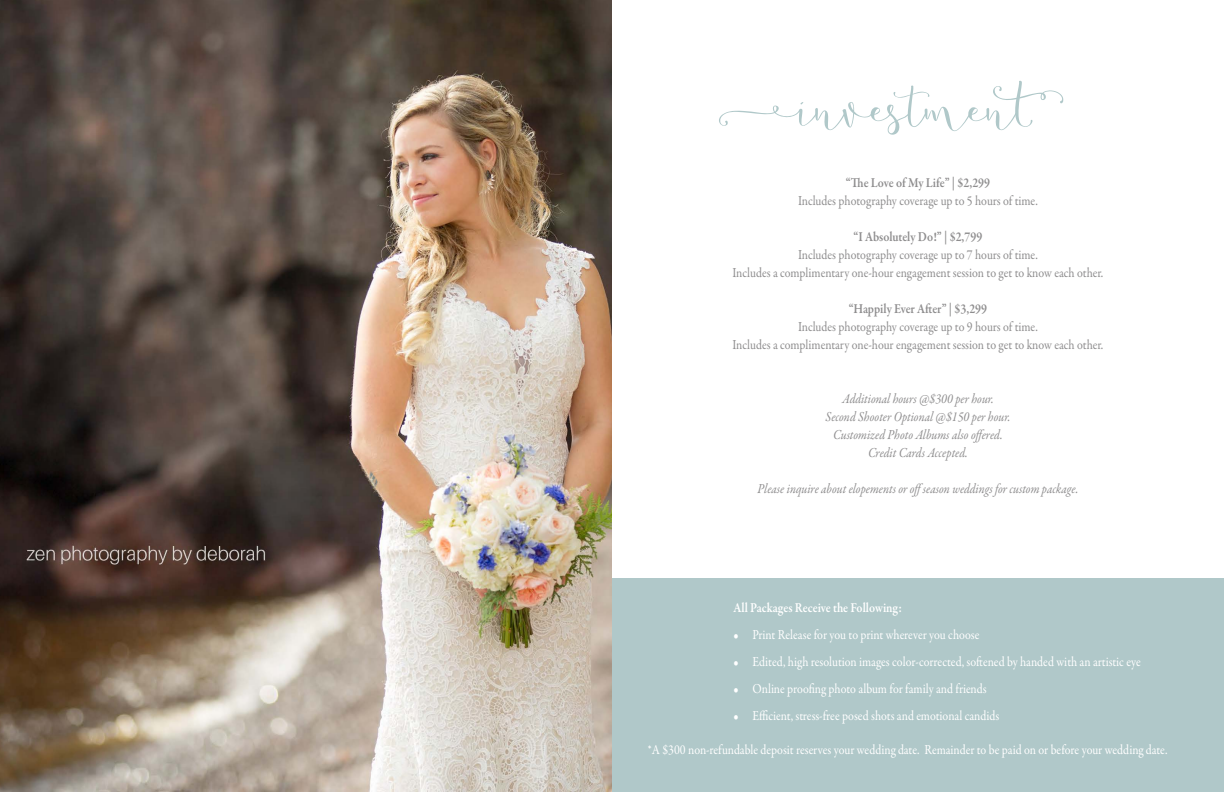
<style>
.page{position:relative;width:1224px;height:792px;background:#fff}
.page>*{position:absolute;margin:0;border:0;box-sizing:border-box;transform-origin:0 0}
.t1{font:72px "Butterfly Waltz";color:#b0c8c9}
.t2{font:13.8px "Garamond Premr Pro";color:#fff;scale:.87 1}
.t3{font:13.8px/18px "Garamond Premr Pro";color:#8e8d8e;text-align:center;scale:.87 1}
.t4{font:italic 13.8px/18px "Garamond Premr Pro";letter-spacing:-.005em;color:#8e8d8e;text-align:center;scale:.87 1}
.t5{font:600 13.8px "Garamond Premr Pro";color:#8e8d8e;scale:.87 1}
.t6{font:600 13.8px "Garamond Premr Pro";color:#fff;scale:.87 1}
.s1{font-family:"Butterfly Waltz Alt Left"}
.s2{font-family:"Butterfly Waltz Alt Right R"}
</style>
<div class="page">
<div style="left:612px;top:579px;width:612px;height:213px;background:#b0c8c9"></div>
<img style="left:0;top:0;width:612px;height:792px">
<h1 class="t1" style="left:800px;top:60px;width:288px"><span class="s1">i</span>nvestmen<span class="s2">t</span></h1>
<p class="t5" style="left:846px;top:175px;width:168px">“The Love of My Life” | $2,299</p>
<p class="t3" style="left:798px;top:192px;width:277px">Includes photography coverage up to 5 hours of time.</p>
<p class="t5" style="left:854px;top:229px;width:150px">“I Absolutely Do!” | $2,799</p>
<p class="t3" style="left:733px;top:246px;width:428px">Includes photography coverage up to 7 hours of time.<br>Includes a complimentary one-hour engagement session to get to know each other.</p>
<p class="t5" style="left:849px;top:301px;width:161px">“Happily Ever After” | $3,299</p>
<p class="t3" style="left:733px;top:318px;width:428px">Includes photography coverage up to 9 hours of time.<br>Includes a complimentary one-hour engagement session to get to know each other.</p>
<p class="t4" style="left:826px;top:391px;width:214px">Additional hours @$300 per hour.<br>Second Shooter Optional @$150 per hour.<br>Customized Photo Albums also offered.<br>Credit Cards Accepted.</p>
<p class="t4" style="left:758px;top:481px;width:370px">Please inquire about elopements or offseason weddings for custom package.</p>
<p class="t6" style="left:733px;top:599px;width:195px">All Packages Receive the Following:</p>
<p class="t2" style="left:733px;top:626px;width:284px">• Print Release for you to print wherever you choose</p>
<p class="t2" style="left:733px;top:653px;width:470px">• Edited, high resolution images color-corrected, softened by handed with an artistic eye</p>
<p class="t2" style="left:733px;top:680px;width:293px">• Online proofing photo album for family and friends</p>
<p class="t2" style="left:733px;top:707px;width:307px">• Efficient, stress-free posed shots and emotional candids</p>
<p class="t2" style="left:648px;top:741px;width:599px">*A $300 non-refundable deposit reserves your wedding date. Remainder to be paid on or before your wedding date.</p>
</div>
